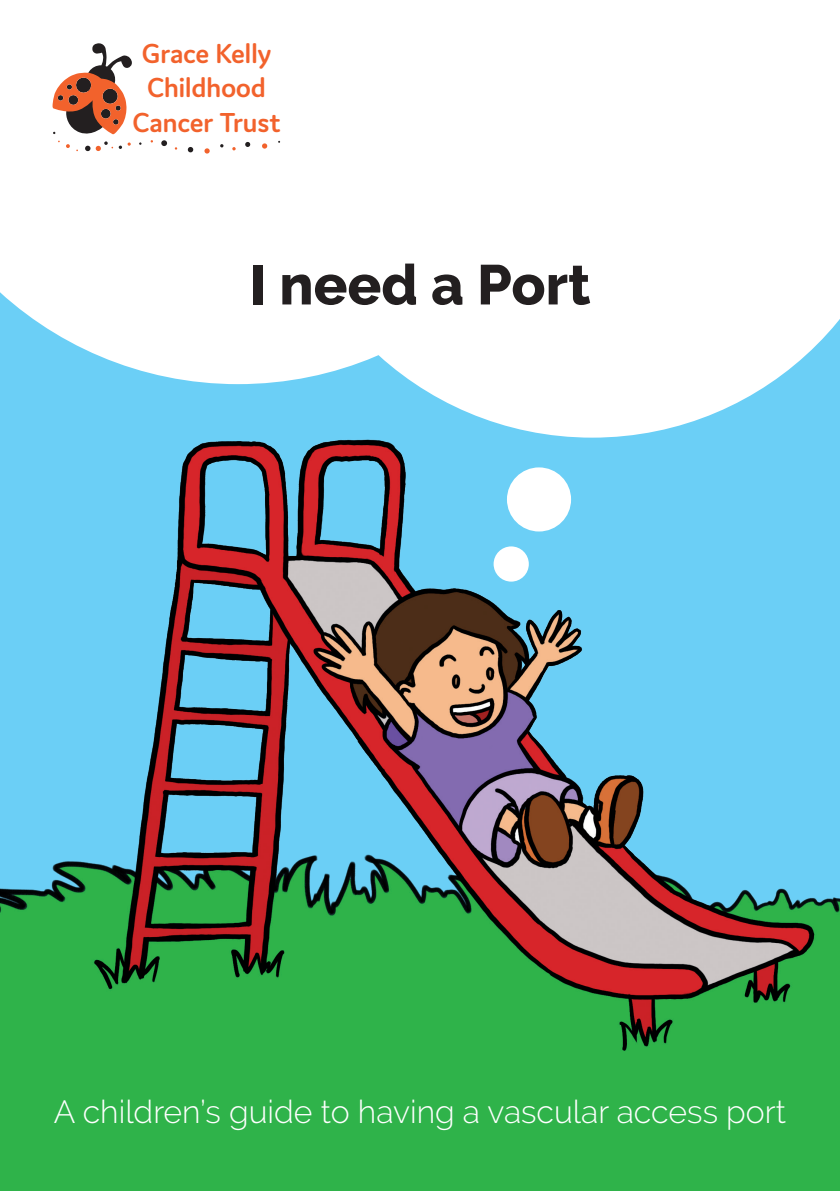
<style>
.page{position:relative;width:840px;height:1191px;background:#fff}
.page>*{position:absolute;margin:0;border:0;box-sizing:border-box;transform-origin:0 0}
.t1{font:800 56px "Raleway";color:#231f20}
.t2{font:300 32px "Raleway";color:#fff}
.t3{font:600 29.2px/34.4px "Domus";letter-spacing:-.015em;color:#f2622c;text-align:center}
</style>
<div class="page">
<img style="left:0;top:384px;width:839px;height:807px">
<div style="left:506px;top:467px;width:64px;height:64px;background:#fff;border-radius:50%"></div>
<div style="left:493px;top:546px;width:35px;height:35px;background:#fff;border-radius:50%"></div>
<svg style="left:0;top:142px;width:274px;height:242px"></svg>
<svg style="left:274px;top:140px;width:565px;height:297px"></svg>
<svg style="left:220px;top:144px;width:3px;height:4px"></svg>
<svg style="left:187px;top:147px;width:6px;height:6px"></svg>
<svg style="left:161px;top:140px;width:6px;height:6px"></svg>
<svg style="left:204px;top:148px;width:6px;height:6px"></svg>
<svg style="left:232px;top:147px;width:4px;height:4px"></svg>
<svg style="left:245px;top:142px;width:5px;height:5px"></svg>
<svg style="left:262px;top:143px;width:5px;height:6px"></svg>
<svg style="left:52px;top:43px;width:80px;height:108px"></svg>
<p class="t3" style="left:132px;top:36px;width:150px">Grace Kelly<br>Childhood<br>Cancer Trust</p>
<h1 class="t1" style="left:249px;top:253px;width:342px">I need a Port</h1>
<p class="t2" style="left:54px;top:1093px;width:733px">A children’s guide to having a vascular access port</p>
</div>
